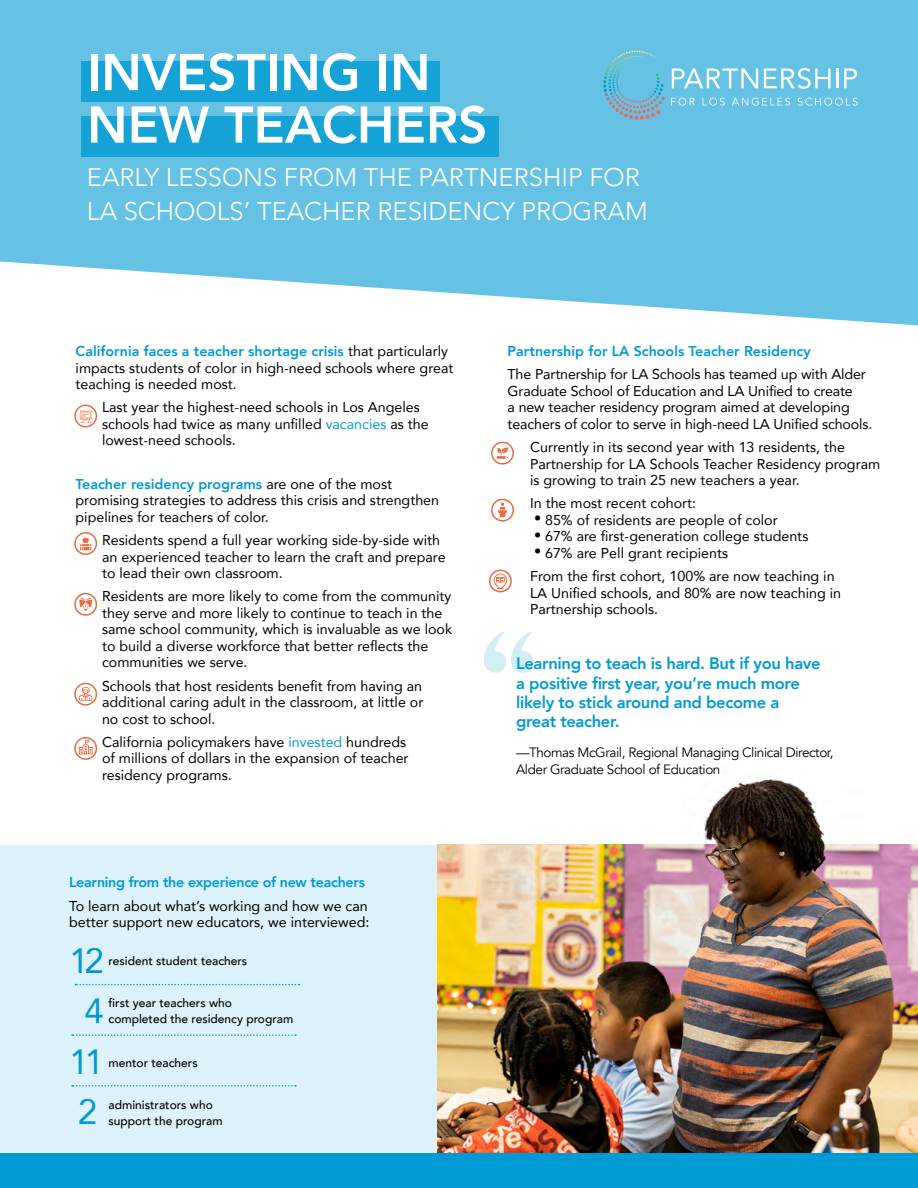
<style>
.page{position:relative;width:918px;height:1188px;background:#fff}
.page>*{position:absolute;margin:0;border:0;box-sizing:border-box;transform-origin:0 0}
.t1{font:800 51.15px/52.5px "Avenir";color:#fff}
.t2{font:34.95px/50.6px "Avenir";color:#009ad4}
.t3{font:300 25.5px/34.5px "Avenir";color:#fff}
.t4{font:800 16.5px/19.4px "Avenir";letter-spacing:-.02em;color:#009ad4}
.t5{font:14.25px/16.5px "Avenir";color:#000}
.t6{font:800 14.25px "Avenir";color:#009ad4}
.t7{font:800 14.25px "Avenir";letter-spacing:-.02em;color:#009ad4}
.t8{font:13.5px/16.5px "Avenir";letter-spacing:-.03em;color:#000}
.t9{font:500 12px/16.5px "Avenir";color:#000}
.s1{font-weight:800;color:#009ad4}
.s2{color:#009ad4}
</style>
<div class="page">
<div style="left:0;top:845px;width:918px;height:343px;background:#d9f0f9"></div>
<img style="left:437px;top:845px;width:481px;height:308px">
<svg style="left:0;top:0;width:918px;height:325px;background:#76c8e7"></svg>
<div style="left:81px;top:117px;width:418px;height:40px;background:#14a2d7"></div>
<div style="left:81px;top:62px;width:359px;height:40px;background:#14a2d7"></div>
<svg style="left:603px;top:50px;width:62px;height:70px;background:#6ebad6"></svg>
<svg style="left:671px;top:98px;width:24px;height:8px"></svg>
<svg style="left:703px;top:98px;width:22px;height:8px"></svg>
<svg style="left:732px;top:98px;width:58px;height:8px"></svg>
<svg style="left:798px;top:98px;width:60px;height:8px"></svg>
<svg style="left:672px;top:68px;width:86px;height:20px"></svg>
<svg style="left:764px;top:68px;width:67px;height:21px"></svg>
<hr style="left:836px;top:68px;width:3px;height:20px;background:#fff">
<svg style="left:844px;top:68px;width:13px;height:20px"></svg>
<svg style="left:80px;top:411px;width:12px;height:12px"></svg>
<div style="left:74px;top:405px;width:23px;height:22px;border:2px solid #e76a40;border-radius:50%"></div>
<svg style="left:80px;top:537px;width:11px;height:13px"></svg>
<div style="left:74px;top:532px;width:23px;height:23px;border:2px solid #e76a40;border-radius:50%"></div>
<svg style="left:79px;top:598px;width:13px;height:13px"></svg>
<div style="left:74px;top:593px;width:23px;height:23px;border:2px solid #e76a40;border-radius:50%"></div>
<svg style="left:78px;top:740px;width:15px;height:14px"></svg>
<div style="left:74px;top:737px;width:23px;height:23px;border:2px solid #e76a40;border-radius:50%"></div>
<svg style="left:79px;top:687px;width:13px;height:14px"></svg>
<div style="left:74px;top:683px;width:23px;height:23px;border:2px solid #e76a40;border-radius:50%"></div>
<svg style="left:497px;top:447px;width:11px;height:12px"></svg>
<div style="left:491px;top:442px;width:23px;height:23px;border:2px solid #e76a40;border-radius:50%"></div>
<svg style="left:498px;top:502px;width:9px;height:15px"></svg>
<div style="left:491px;top:499px;width:23px;height:23px;border:2px solid #e76a40;border-radius:50%"></div>
<svg style="left:494px;top:574px;width:13px;height:15px"></svg>
<div style="left:489px;top:570px;width:23px;height:22px;border:2px solid #e76a40;border-radius:50%"></div>
<div style="left:0;top:1153px;width:918px;height:35px;background:#009ad4"></div>
<svg style="left:75px;top:984px;width:224px;height:1px"></svg>
<svg style="left:72px;top:1034px;width:224px;height:2px"></svg>
<svg style="left:72px;top:1085px;width:224px;height:2px"></svg>
<svg style="left:484px;top:631px;width:49px;height:42px"></svg>
<img style="left:673px;top:775px;width:245px;height:152px">
<h1 class="t1" style="left:87px;top:46px;width:402px">INVESTING IN<br>NEW TEACHERS</h1>
<h3 class="t3" style="left:87px;top:160px;width:562px">EARLY LESSONS FROM THE PARTNERSHIP FOR<br>LA SCHOOLS’ TEACHER RESIDENCY PROGRAM</h3>
<p class="t5" style="left:76px;top:342px;width:379px"><span class="s1">California faces a teacher shortage crisis</span> that particularly impacts students of color in high-need schools where great teaching is needed most.</p>
<p class="t5" style="left:102px;top:399px;width:328px">Last year the highest-need schools in Los Angeles schools had twice as many unfilled <span class="s2">vacancies</span> as the lowest-need schools.</p>
<p class="t5" style="left:76px;top:475px;width:365px"><span class="s1">Teacher residency programs</span> are one of the most promising strategies to address this crisis and strengthen pipelines for teachers of color.</p>
<p class="t5" style="left:102px;top:531px;width:345px">Residents spend a full year working side-by-side with an experienced teacher to learn the craft and prepare to lead their own classroom.</p>
<p class="t5" style="left:102px;top:588px;width:352px">Residents are more likely to come from the community they serve and more likely to continue to teach in the same school community, which is invaluable as we look to build a diverse workforce that better reflects the communities we serve.</p>
<p class="t5" style="left:102px;top:677px;width:323px;text-align:justify">Schools that host residents benefit from having an additional caring adult in the classroom, at little or no cost to school.</p>
<p class="t5" style="left:102px;top:733px;width:308px">California policymakers have <span class="s2">invested</span> hundreds of millions of dollars in the expansion of teacher residency programs.</p>
<p class="t7" style="left:69px;top:871px;width:297px">Learning from the experience of new teachers</p>
<p class="t5" style="left:69px;top:897px;width:302px">To learn about what’s working and how we can better support new educators, we interviewed:</p>
<h2 class="t2" style="left:69px;top:934px;width:36px">12</h2>
<p class="t9" style="left:109px;top:952px;width:140px">resident student teachers</p>
<p class="t9" style="left:109px;top:994px;width:186px">first year teachers who completed the residency program</p>
<h2 class="t2" style="left:84px;top:985px;width:21px">4</h2>
<h2 class="t2" style="left:69px;top:1035px;width:36px">11<br>2</h2>
<p class="t9" style="left:109px;top:1053px;width:91px">mentor teachers</p>
<p class="t9" style="left:109px;top:1096px;width:116px">administrators who support the program</p>
<p class="t6" style="left:508px;top:340px;width:305px">Partnership for LA Schools Teacher Residency</p>
<p class="t5" style="left:508px;top:366px;width:366px">The Partnership for LA Schools has teamed up with Alder Graduate School of Education and LA Unified to create<br>a new teacher residency program aimed at developing teachers of color to serve in high-need LA Unified schools.</p>
<p class="t5" style="left:530px;top:438px;width:352px">Currently in its second year with 13 residents, the<br>Partnership for LA Schools Teacher Residency program is growing to train 25 new teachers a year.</p>
<p class="t5" style="left:530px;top:495px;width:168px">In the most recent cohort:</p>
<p class="t5" style="left:534px;top:511px;width:245px">• 85% of residents are people of color</p>
<p class="t5" style="left:534px;top:528px;width:276px">• 67% are first-generation college students</p>
<p class="t5" style="left:530px;top:541px;width:306px;line-height:23.2px">• 67% are Pell grant recipients<br>From the first cohort, 100% are now teaching in</p>
<p class="t5" style="left:530px;top:584px;width:313px">LA Unified schools, and 80% are now teaching in<br>Partnership schools.</p>
<p class="t4" style="left:516px;top:654px;width:306px">Learning to teach is hard. But if you have a positive first year, you’re much more likely to stick around and become a great teacher.</p>
<p class="t8" style="left:516px;top:745px;width:319px">—Thomas McGrail, Regional Managing Clinical Director,<br>Alder Graduate School of Education</p>
</div>
